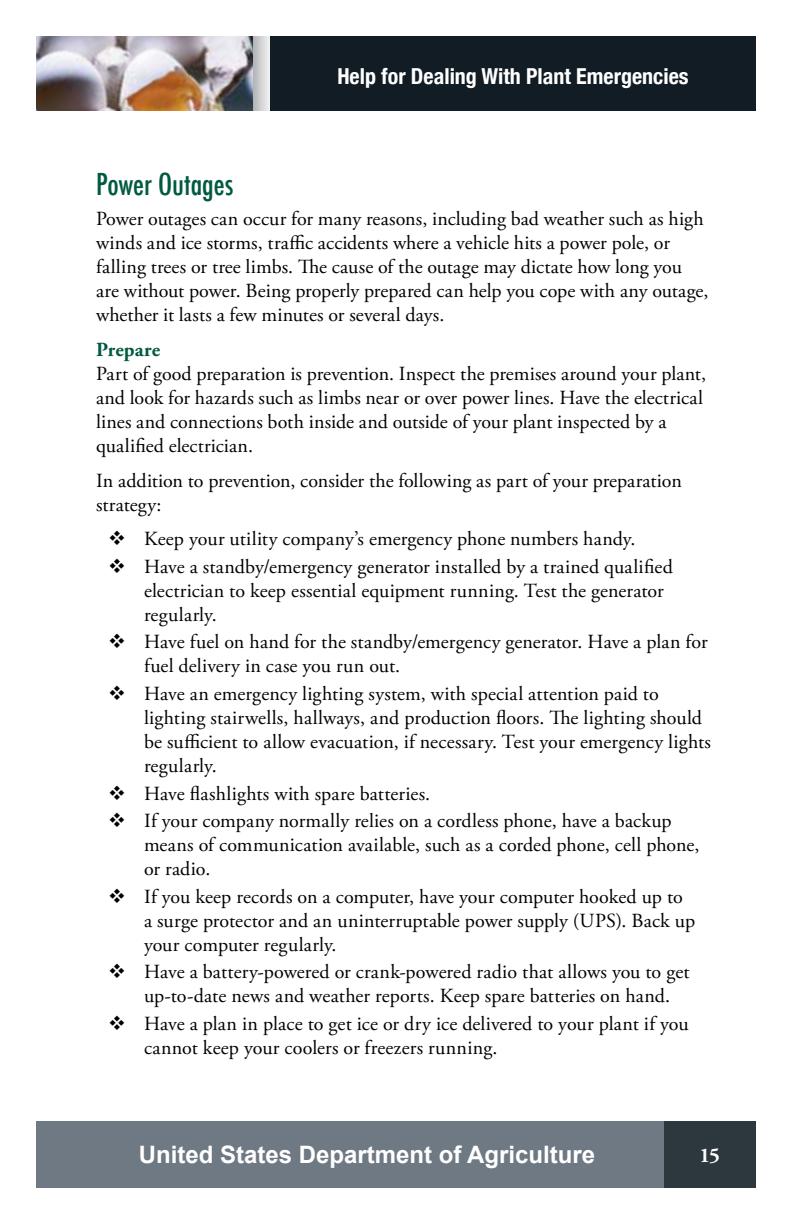
<style>
.page{position:relative;width:792px;height:1224px;background:#fff}
.page>*{position:absolute;margin:0;border:0;box-sizing:border-box;transform-origin:0 0}
.t1{font:500 condensed 29.4px "Futura";color:#005a42}
.t2{font:700 24px "Arial";color:#fff}
.t3{font:700 condensed 22px "Helvetica Neue";color:#fff}
.t4{font:700 20.8px "Adobe Garamond Pro";color:#fff}
.t5{font:20px/24px "Adobe Garamond Pro";letter-spacing:.005em;color:#000}
.t6{font:700 20px "Adobe Garamond Pro";color:#005941}
</style>
<div class="page">
<div style="left:36px;top:36px;width:720px;height:75px;background:#111c24"></div>
<svg style="left:253px;top:36px;width:17px;height:75px"></svg>
<img style="left:36px;top:36px;width:217px;height:75px">
<svg style="left:36px;top:1122px;width:720px;height:66px;background:#65707b"></svg>
<p class="t3" style="left:337px;top:63px;width:353px">Help for Dealing With Plant Emergencies</p>
<h3 class="t1" style="left:96px;top:166px;width:139px">Power Outages</h3>
<p class="t5" style="left:96px;top:208px;width:614px">Power outages can occur for many reasons, including bad weather such as high winds and ice storms, traffic accidents where a vehicle hits a power pole, or falling trees or tree limbs. The cause of the outage may dictate how long you are without power. Being properly prepared can help you cope with any outage, whether it lasts a few minutes or several days.</p>
<h5 class="t6" style="left:96px;top:338px;width:66px">Prepare</h5>
<p class="t5" style="left:96px;top:362px;width:612px">Part of good preparation is prevention. Inspect the premises around your plant, and look for hazards such as limbs near or over power lines. Have the electrical lines and connections both inside and outside of your plant inspected by a qualified electrician.</p>
<p class="t5" style="left:96px;top:469px;width:587px">In addition to prevention, consider the following as part of your preparation strategy:</p>
<p class="t5" style="left:144px;top:528px;width:493px">Keep your utility company’s emergency phone numbers handy.</p>
<p class="t5" style="left:144px;top:555px;width:530px">Have a standby/emergency generator installed by a trained qualified electrician to keep essential equipment running. Test the generator regularly.</p>
<p class="t5" style="left:144px;top:631px;width:565px">Have fuel on hand for the standby/emergency generator. Have a plan for fuel delivery in case you run out.</p>
<p class="t5" style="left:144px;top:682px;width:569px">Have an emergency lighting system, with special attention paid to lighting stairwells, hallways, and production floors. The lighting should be sufficient to allow evacuation, if necessary. Test your emergency lights regularly.</p>
<p class="t5" style="left:144px;top:782px;width:288px">Have flashlights with spare batteries.</p>
<p class="t5" style="left:144px;top:810px;width:557px">If your company normally relies on a cordless phone, have a backup means of communication available, such as a corded phone, cell phone, or radio.</p>
<p class="t5" style="left:144px;top:885px;width:553px">If you keep records on a computer, have your computer hooked up to a surge protector and an uninterruptable power supply (UPS). Back up your computer regularly.</p>
<p class="t5" style="left:144px;top:961px;width:547px">Have a battery-powered or crank-powered radio that allows you to get up-to-date news and weather reports. Keep spare batteries on hand.</p>
<p class="t5" style="left:144px;top:1012px;width:546px">Have a plan in place to get ice or dry ice delivered to your plant if you cannot keep your coolers or freezers running.</p>
<p class="t2" style="left:139px;top:1138px;width:458px">United States Department of Agriculture</p>
<p class="t4" style="left:699px;top:1144px;width:22px">15</p>
</div>
